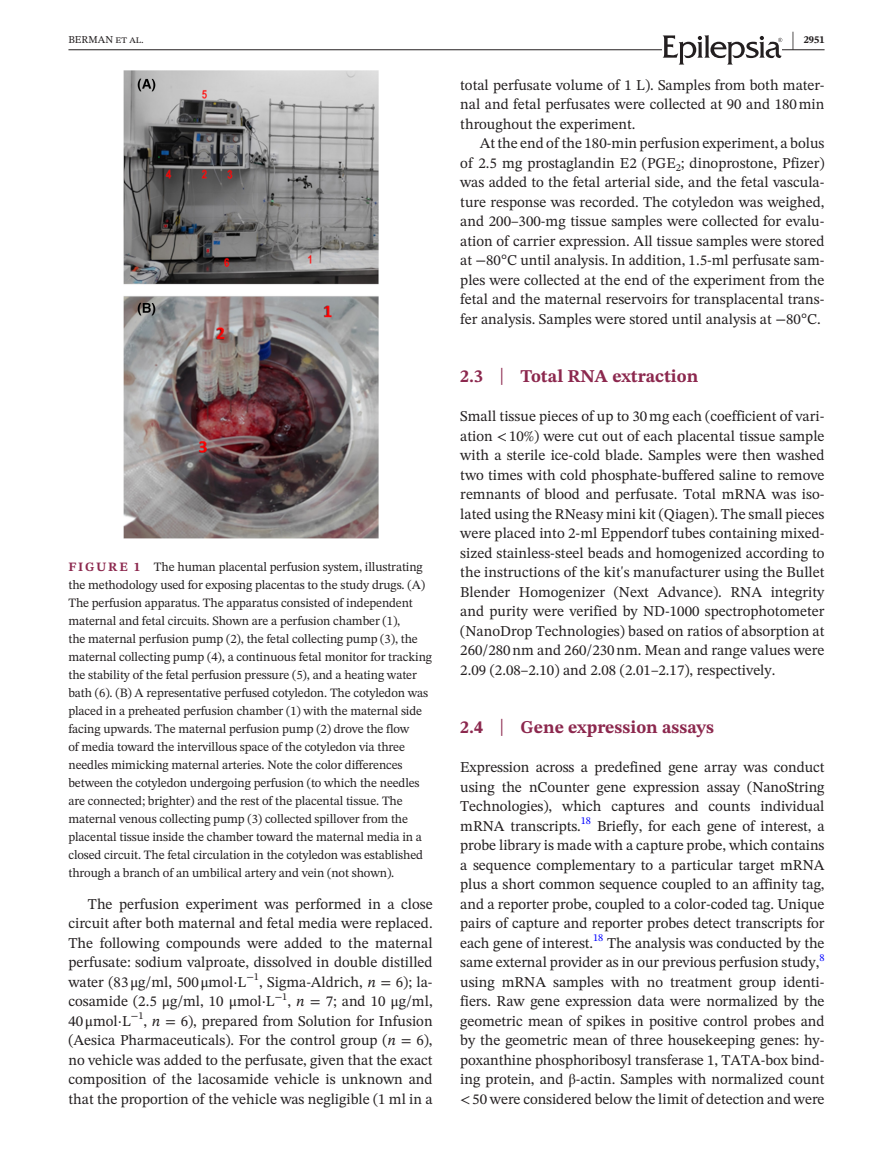
<style>
.page{position:relative;width:893px;height:1174px;background:#fff}
.page>*{position:absolute;margin:0;border:0;box-sizing:border-box;transform-origin:0 0}
.t1{font:700 21px "STIX Two Text";color:#231f20;scale:.42 1}
.t2{font:700 18px "STIX Two Text";color:#8c284e}
.t3{font:15px/19.5px "STIX Two Text";color:#231f20;text-align:justify}
.t4{font:12.75px/18px "STIX Two Text";letter-spacing:-.01em;color:#231f20}
.t5{font:10.5px "STIX Two Text";color:#231f20}
.t6{font:10.5px "STIX Two Text";color:#00f}
.t7{font:700 10.5px "STIX Two Text";color:#231f20}
.s1{font-weight:700;color:#8c284e}
.s2{font-family:"STIX"}
.s3{font-style:italic}
.s4{font-weight:400;font-size:23.7px}
</style>
<div class="page">
<hr style="left:68px;top:49px;width:756px;height:1px;background:#231f20">
<svg style="left:663px;top:35px;width:119px;height:30px"></svg>
<img style="left:123px;top:70px;width:255px;height:468px">
<h1 class="t1" style="left:792px;top:24px;width:8px">|</h1>
<p class="t5" style="left:68px;top:32px;width:77px">BERMAN et al.</p>
<p class="t7" style="left:804px;top:32px;width:22px">2951</p>
<p class="t4" style="left:68px;top:557px;width:365px"><span class="s1">FIGURE 1</span> The human placental perfusion system, illustrating the methodology used for exposing placentas to the study drugs. (A)<br>The perfusion apparatus. The apparatus consisted of independent maternal and fetal circuits. Shown are a perfusion chamber (1),<br>the maternal perfusion pump (2), the fetal collecting pump (3), the maternal collecting pump (4), a continuous fetal monitor for tracking the stability of the fetal perfusion pressure (5), and a heating water bath (6). (B) A representative perfused cotyledon. The cotyledon was placed in a preheated perfusion chamber (1) with the maternal side facing upwards. The maternal perfusion pump (2) drove the flow<br>of media toward the intervillous space of the cotyledon via three needles mimicking maternal arteries. Note the color differences between the cotyledon undergoing perfusion (to which the needles are connected; brighter) and the rest of the placental tissue. The maternal venous collecting pump (3) collected spillover from the placental tissue inside the chamber toward the maternal media in a closed circuit. The fetal circulation in the cotyledon was established through a branch of an umbilical artery and vein (not shown).</p>
<p class="t3" style="left:68px;top:894px;width:366px;text-indent:20px">The perfusion experiment was performed in a close circuit after both maternal and fetal media were replaced.<br>The following compounds were added to the maternal perfusate: sodium valproate, dissolved in double distilled water (83<span class="s2">μ</span>g/ml, 500<span class="s2">μ</span>mol·L</p>
<p class="t5" style="left:246px;top:969px;width:14px">−1</p>
<p class="t3" style="left:68px;top:972px;width:366px;text-indent:191px">, Sigma-Aldrich, <span class="s3">n</span> <span class="s2">=</span> 6); la&shy;cosamide (2.5 <span class="s2">μ</span>g/ml, 10 <span class="s2">μ</span>mol·L</p>
<p class="t5" style="left:275px;top:988px;width:14px">−1</p>
<p class="t3" style="left:287px;top:991px;width:147px">, <span class="s3">n</span> <span class="s2">=</span> 7; and 10 <span class="s2">μ</span>g/ml,</p>
<p class="t3" style="left:68px;top:1011px;width:64px">40<span class="s2">μ</span>mol·L</p>
<p class="t5" style="left:131px;top:1008px;width:14px">−1</p>
<p class="t3" style="left:68px;top:1011px;width:366px;text-indent:75px">, <span class="s3">n</span> <span class="s2">=</span> 6), prepared from Solution for Infusion (Aesica Pharmaceuticals). For the control group (<span class="s3">n</span> <span class="s2">=</span> 6), no vehicle was added to the perfusate, given that the exact composition of the lacosamide vehicle is unknown and that the proportion of the vehicle was negligible (1 ml in a</p>
<p class="t3" style="left:460px;top:75px;width:366px">total perfusate volume of 1 L). Samples from both mater&shy;nal and fetal perfusates were collected at 90 and 180min throughout the experiment.</p>
<p class="t3" style="left:460px;top:133px;width:366px;text-indent:20px">At the end of the 180-min perfusion experiment, a bolus of 2.5 mg prostaglandin E2 (PGE<sub>2</sub>; dinoprostone, Pfizer) was added to the fetal arterial side, and the fetal vascula&shy;ture response was recorded. The cotyledon was weighed, and 200–300-mg tissue samples were collected for evalu&shy;ation of carrier expression. All tissue samples were stored at −80°C until analysis. In addition, 1.5-ml perfusate sam&shy;ples were collected at the end of the experiment from the fetal and the maternal reservoirs for transplacental trans&shy;fer analysis. Samples were stored until analysis at −80°C.</p>
<p class="t2" style="left:460px;top:363px;width:240px">2.3 <span class="s4">|</span> Total RNA extraction</p>
<p class="t3" style="left:460px;top:406px;width:366px">Small tissue pieces of up to 30mg each (coefficient of vari&shy;ation <span class="s2">&lt;</span>10%) were cut out of each placental tissue sample with a sterile ice-cold blade. Samples were then washed two times with cold phosphate-buffered saline to remove remnants of blood and perfusate. Total mRNA was iso&shy;lated using the RNeasy mini kit (Qiagen). The small pieces were placed into 2-ml Eppendorf tubes containing mixed&shy;sized stainless-steel beads and homogenized according to the instructions of the kit's manufacturer using the Bullet Blender Homogenizer (Next Advance). RNA integrity and purity were verified by ND-1000 spectrophotometer (NanoDrop Technologies) based on ratios of absorption at 260/280nm and 260/230nm. Mean and range values were 2.09 (2.08–2.10) and 2.08 (2.01–2.17), respectively.</p>
<p class="t2" style="left:460px;top:714px;width:255px">2.4 <span class="s4">|</span> Gene expression assays</p>
<p class="t3" style="left:460px;top:757px;width:366px">Expression across a predefined gene array was conduct using the nCounter gene expression assay (NanoString Technologies), which captures and counts individual mRNA transcripts.</p>
<p class="t6" style="left:581px;top:813px;width:12px">18</p>
<p class="t3" style="left:460px;top:816px;width:366px;text-indent:137px">Briefly, for each gene of interest, a probe library is made with a capture probe, which contains a sequence complementary to a particular target mRNA plus a short common sequence coupled to an affinity tag, and a reporter probe, coupled to a color-coded tag. Unique pairs of capture and reporter probes detect transcripts for each gene of interest.</p>
<p class="t6" style="left:593px;top:930px;width:12px">18</p>
<p class="t3" style="left:460px;top:933px;width:366px;text-indent:147px">The analysis was conducted by the same external provider as in our previous perfusion study,</p>
<p class="t6" style="left:819px;top:949px;width:7px">8</p>
<p class="t3" style="left:460px;top:972px;width:366px">using mRNA samples with no treatment group identi&shy;fiers. Raw gene expression data were normalized by the geometric mean of spikes in positive control probes and by the geometric mean of three housekeeping genes: hy&shy;poxanthine phosphoribosyl transferase 1, TATA-box bind&shy;ing protein, and <span class="s2">β</span>-actin. Samples with normalized count <span class="s2">&lt;</span>50 were considered below the limit of detection and were</p>
</div>
